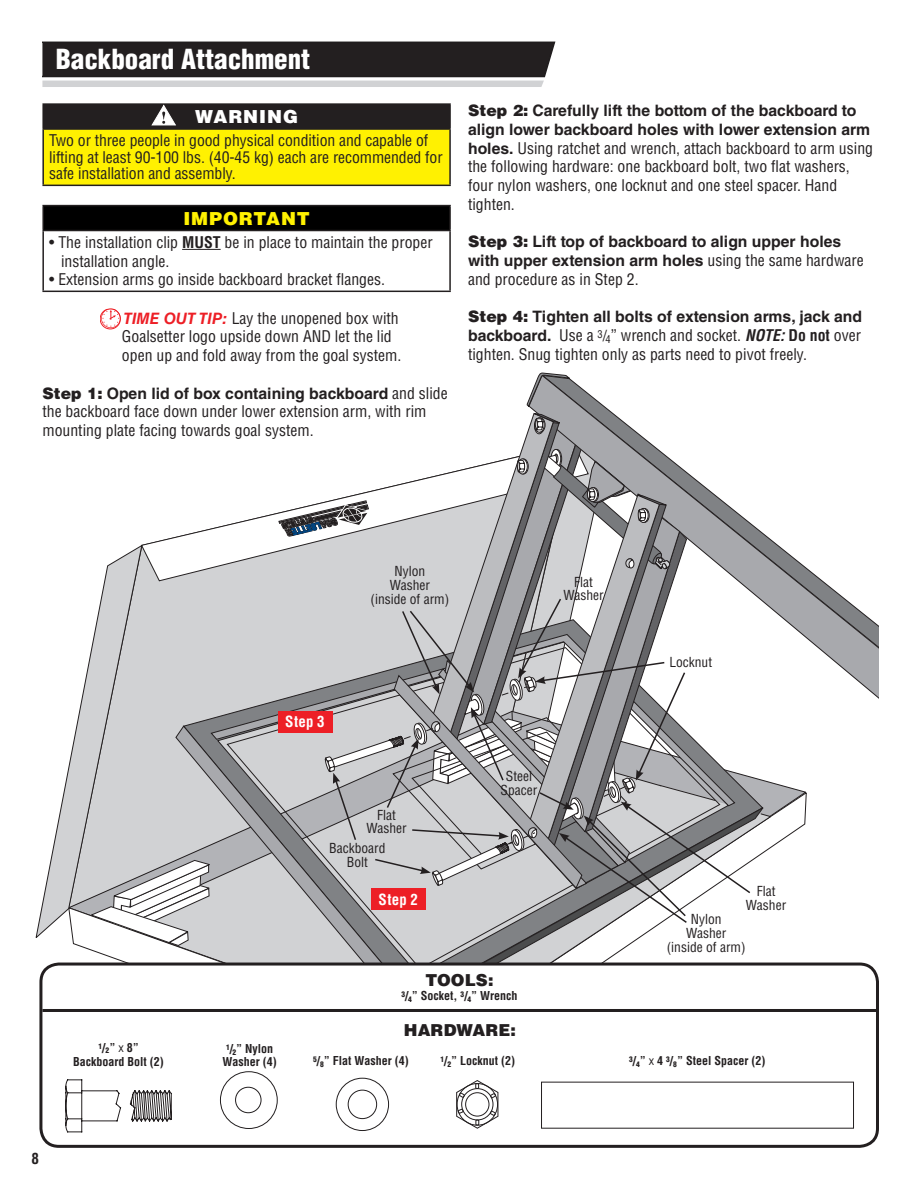
<style>
.page{position:relative;width:918px;height:1188px;background:#fff}
.page>*{position:absolute;margin:0;border:0;box-sizing:border-box;transform-origin:0 0}
.t1{font:900 condensed 27px "Helvetica LT Std";color:#fff}
.t2{font:900 18px "Helvetica LT Std";letter-spacing:.05em;color:#fff101}
.t3{font:900 18px "Helvetica LT Std";letter-spacing:.05em;color:#fff}
.t4{font:900 16.5px "Helvetica LT Std";letter-spacing:.005em;color:#231f20}
.t5{font:condensed 15.75px/18.8px "Helvetica LT Std";color:#231f20}
.t6{font:700 15.75px/18.8px "Helvetica LT Std";color:#231f20}
.t7{font:700 condensed 15px "Helvetica LT Std";letter-spacing:.015em;color:#fff}
.t8{font:700 condensed 15px "Helvetica LT Std";color:#231f20}
.t9{font:condensed 13.5px/13.8px "Helvetica LT Std";color:#231f20;text-align:center}
.t10{font:700 condensed 12px/13.8px "Helvetica LT Std";color:#231f20;text-align:center}
.s1{font-weight:700}
.s2{font-weight:700;font-style:italic;font-stretch:normal;color:#ed1f26}
.s3{font-weight:900;font-stretch:normal}
.s4{font-weight:700;font-stretch:normal}
.s5{font-weight:900}
.s6{font-weight:400;font-stretch:condensed}
.s7{font-size:15px}
.s8{font-weight:700;font-style:italic}
.s9{font-weight:400}
</style>
<div class="page">
<div style="left:212px;top:582px;width:67px;height:36px;background:#d1d2d4"></div>
<svg style="left:145px;top:512px;width:134px;height:70px"></svg>
<svg style="left:773px;top:791px;width:34px;height:172px"></svg>
<svg style="left:212px;top:633px;width:67px;height:92px;background:#c1c2c5"></svg>
<svg style="left:752px;top:524px;width:126px;height:174px"></svg>
<svg style="left:36px;top:544px;width:176px;height:403px"></svg>
<svg style="left:175px;top:725px;width:230px;height:238px;background:#bbbcbe"></svg>
<svg style="left:405px;top:805px;width:361px;height:158px"></svg>
<div style="left:278px;top:711px;width:55px;height:22px;background:#ed1f26"></div>
<div style="left:43px;top:104px;width:407px;height:25px;background:#231f20"></div>
<div style="left:43px;top:129px;width:407px;height:56px;background:#fff101"></div>
<hr style="left:42px;top:103px;width:409px;height:2px;background:#231f20">
<hr style="left:42px;top:105px;width:2px;height:23px;background:#231f20">
<hr style="left:449px;top:105px;width:2px;height:23px;background:#231f20">
<hr style="left:42px;top:128px;width:409px;height:2px;background:#231f20">
<hr style="left:42px;top:130px;width:2px;height:55px;background:#231f20">
<hr style="left:449px;top:130px;width:2px;height:55px;background:#231f20">
<hr style="left:42px;top:185px;width:409px;height:1px;background:#231f20">
<div style="left:43px;top:206px;width:407px;height:25px;background:#000"></div>
<hr style="left:42px;top:205px;width:409px;height:1px;background:#231f20">
<hr style="left:42px;top:206px;width:2px;height:24px;background:#231f20">
<hr style="left:449px;top:206px;width:2px;height:24px;background:#231f20">
<hr style="left:42px;top:230px;width:409px;height:1px;background:#231f20">
<hr style="left:42px;top:231px;width:2px;height:60px;background:#231f20">
<hr style="left:449px;top:231px;width:2px;height:60px;background:#231f20">
<hr style="left:42px;top:291px;width:409px;height:1px;background:#231f20">
<hr style="left:182px;top:249px;width:39px;height:1px;background:#231f20">
<svg style="left:100px;top:309px;width:21px;height:20px"></svg>
<svg style="left:42px;top:41px;width:513px;height:46px;background:#4f4c4d"></svg>
<div style="left:39px;top:963px;width:840px;height:185px;border:3px solid #231f20;border-radius:18px"></div>
<svg style="left:65px;top:1079px;width:107px;height:54px"></svg>
<div style="left:348px;top:1090px;width:29px;height:29px;border:1px solid #231f20;border-radius:50%"></div>
<div style="left:336px;top:1078px;width:53px;height:53px;border:1px solid #231f20;border-radius:50%"></div>
<svg style="left:456px;top:1080px;width:43px;height:49px"></svg>
<hr style="left:42px;top:1009px;width:834px;height:3px;background:#231f20">
<svg style="left:151px;top:105px;width:25px;height:21px"></svg>
<div style="left:235px;top:1087px;width:26px;height:26px;border:1px solid #231f20;border-radius:50%"></div>
<div style="left:220px;top:1071px;width:58px;height:58px;border:1px solid #231f20;border-radius:50%"></div>
<svg style="left:279px;top:373px;width:473px;height:551px"></svg>
<h1 class="t1" style="left:56px;top:42px;width:256px">Backboard Attachment</h1>
<p class="t3" style="left:195px;top:105px;width:104px">WARNING</p>
<p class="t5" style="left:49px;top:132px;width:395px;line-height:16.5px">Two or three people in good physical condition and capable of lifting at least 90-100 lbs. (40-45 kg) each are recommended for safe installation and assembly.</p>
<p class="t2" style="left:183px;top:206px;width:128px">IMPORTANT</p>
<p class="t5" style="left:61px;top:233px;width:373px;text-indent:-12px">• The installation clip <span class="s1">MUST</span> be in place to maintain the proper installation angle.</p>
<p class="t5" style="left:49px;top:270px;width:337px">• Extension arms go inside backboard bracket flanges.</p>
<p class="t5" style="left:122px;top:308px;width:281px"><span class="s2">TIME OUT TIP:</span> Lay the unopened box with<br>Goalsetter logo upside down AND let the lid open up and fold away from the goal system.</p>
<p class="t5" style="left:42px;top:383px;width:407px"><span class="s3">Step 1:</span> <span class="s4">Open lid of box containing backboard</span> and slide the backboard face down under lower extension arm, with rim mounting plate facing towards goal system.</p>
<p class="t5" style="left:468px;top:101px;width:407px"><span class="s3">Step 2:</span> <span class="s4">Carefully lift the bottom of the backboard to align lower backboard holes with lower extension arm holes.</span> Using ratchet and wrench, attach backboard to arm using the following hardware: one backboard bolt, two flat washers, four nylon washers, one locknut and one steel spacer. Hand tighten.</p>
<p class="t6" style="left:468px;top:232px;width:397px"><span class="s5">Step 3:</span> Lift top of backboard to align upper holes with upper extension arm holes <span class="s6">using the same hardware and procedure as in Step 2.</span></p>
<p class="t5" style="left:468px;top:307px;width:396px;text-align:justify"><span class="s3">Step 4:</span> <span class="s4">Tighten all bolts of extension arms, jack and backboard.</span> Use a <sup>3</sup><span class="s7">/</span><sub>4</sub>” wrench and socket. <span class="s8">NOTE:</span> <span class="s1">Do not</span> over tighten. Snug tighten only as parts need to pivot freely.</p>
<p class="t9" style="left:371px;top:564px;width:80px">Nylon<br>Washer (inside of arm)</p>
<p class="t7" style="left:285px;top:712px;width:41px">Step 3</p>
<p class="t9" style="left:366px;top:808px;width:42px">Flat<br>Washer</p>
<p class="t9" style="left:329px;top:842px;width:58px">Backboard<br>Bolt</p>
<p class="t7" style="left:379px;top:890px;width:41px">Step 2</p>
<p class="t9" style="left:563px;top:575px;width:42px">Flat<br>Washer</p>
<p class="t9" style="left:501px;top:769px;width:38px">Steel<br>Spacer</p>
<p class="t9" style="left:669px;top:655px;width:44px">Locknut</p>
<p class="t9" style="left:746px;top:884px;width:42px">Flat<br>Washer</p>
<p class="t9" style="left:667px;top:913px;width:80px">Nylon<br>Washer (inside of arm)</p>
<p class="t4" style="left:425px;top:970px;width:70px">TOOLS:</p>
<p class="t10" style="left:401px;top:989px;width:118px"><sup>3</sup><span class="s5">/</span><sub>4</sub>” Socket, <sup>3</sup><span class="s5">/</span><sub>4</sub>” Wrench</p>
<p class="t8" style="left:32px;top:1149px;width:9px">8</p>
<p class="t10" style="left:73px;top:1040px;width:92px"><sup>1</sup><span class="s5">/</span><sub>2</sub>” <span class="s9">x</span> 8”<br>Backboard Bolt (2)</p>
<p class="t10" style="left:223px;top:1043px;width:56px;line-height:12.3px;text-align:left"><sup>1</sup><span class="s5">/</span><sub>2</sub>” Nylon<br>Washer (4)</p>
<p class="t4" style="left:404px;top:1020px;width:114px">HARDWARE:</p>
<p class="t10" style="left:313px;top:1054px;width:97px"><sup>5</sup><span class="s5">/</span><sub>8</sub>” Flat Washer (4)</p>
<p class="t10" style="left:440px;top:1054px;width:76px"><sup>1</sup><span class="s5">/</span><sub>2</sub>” Locknut (2)</p>
<p class="t10" style="left:629px;top:1054px;width:138px"><sup>3</sup><span class="s5">/</span><sub>4</sub>” <span class="s9">x</span> 4 <sup>3</sup><span class="s5">/</span><sub>8</sub>” Steel Spacer (2)</p>
</div>
